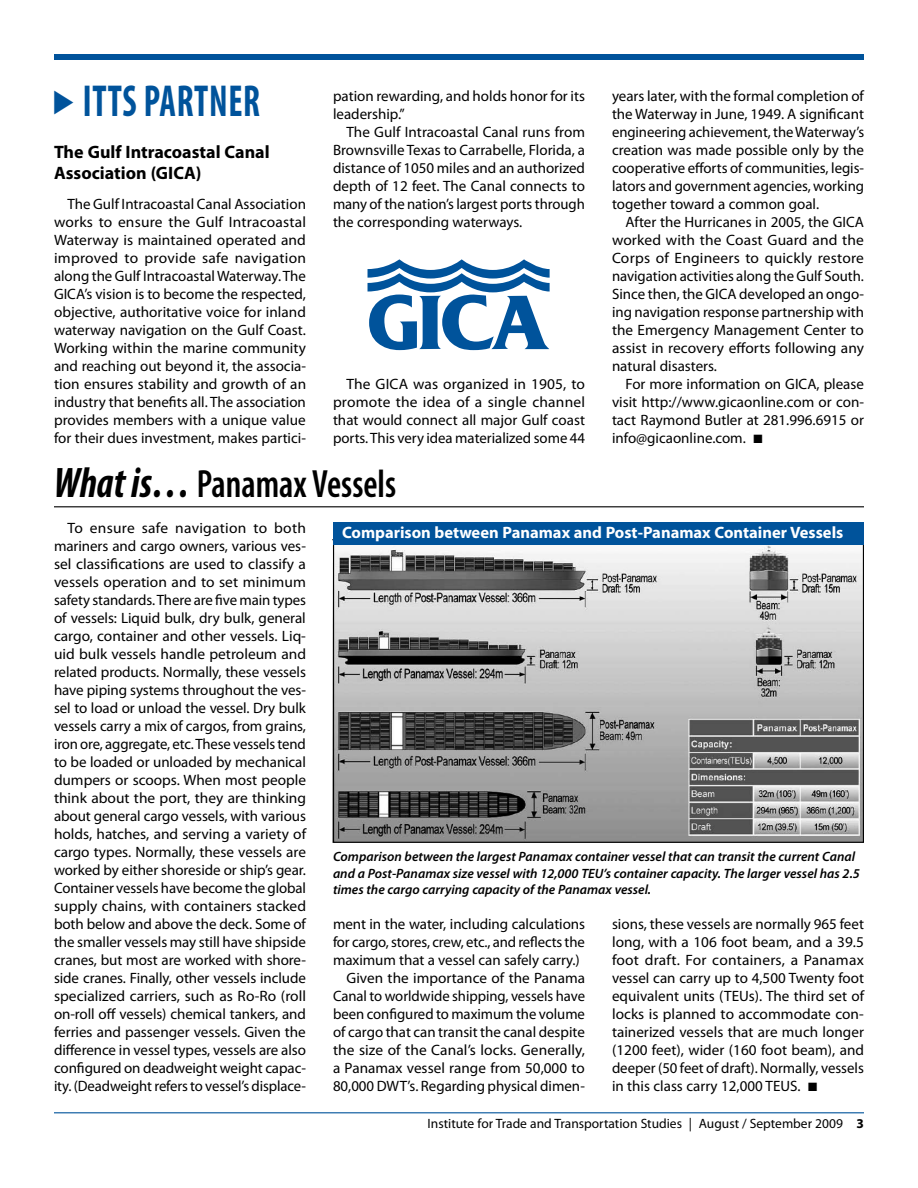
<style>
.page{position:relative;width:918px;height:1188px;background:#fff}
.page>*{position:absolute;margin:0;border:0;box-sizing:border-box;transform-origin:0 0}
.t1{font:700 condensed 45px "Myriad Pro";letter-spacing:.02em;color:#00539b;scale:.8 1}
.t2{font:600 condensed 39.6px "Myriad Pro";color:#000;scale:.91 1}
.t3{font:700 18px/21px "Myriad Pro";color:#000}
.t4{font:700 16.5px "Myriad Pro";color:#fff}
.t5{font:15px/18px "Myriad Pro";color:#000;text-align:justify}
.t6{font:italic 600 13.5px/16.2px "Myriad Pro";color:#000}
.t7{font:13.5px "Myriad Pro";color:#000}
.s1{font-weight:700;font-style:italic;font-size:42.9px}
</style>
<div class="page">
<hr style="left:54px;top:1112px;width:810px;height:1px;background:#00539b">
<img style="left:335px;top:544px;width:527px;height:297px">
<div style="left:54px;top:54px;width:810px;height:6px;background:#00539b"></div>
<hr style="left:54px;top:506px;width:810px;height:1px;background:#000">
<svg style="left:368px;top:259px;width:182px;height:91px"></svg>
<div style="left:333px;top:522px;width:531px;height:22px;background:#00539b"></div>
<h1 class="t1" style="left:74px;top:73px;width:15px">ITTS</h1>
<h1 class="t1" style="left:144px;top:73px;width:147px">PARTNER</h1>
<p class="t3" style="left:54px;top:140px;width:217px">The Gulf Intracoastal Canal<br>Association (GICA)</p>
<p class="t5" style="left:54px;top:194px;width:254px;text-indent:14px">The Gulf Intracoastal Canal Association works to ensure the Gulf Intracoastal Waterway is maintained operated and improved to provide safe navigation along the Gulf Intracoastal Waterway. The GICA’s vision is to become the respected, objective, authoritative voice for inland waterway navigation on the Gulf Coast.<br>Working within the marine community and reaching out beyond it, the associa&shy;tion ensures stability and growth of an industry that benefits all. The association provides members with a unique value for their dues investment, makes partici-</p>
<p class="t5" style="left:333px;top:86px;width:254px">pation rewarding, and holds honor for its leadership.”</p>
<p class="t5" style="left:333px;top:122px;width:254px;text-indent:14px">The Gulf Intracoastal Canal runs from Brownsville Texas to Carrabelle, Florida, a distance of 1050 miles and an authorized depth of 12 feet. The Canal connects to many of the nation’s largest ports through the corresponding waterways.</p>
<p class="t5" style="left:333px;top:374px;width:254px;text-indent:14px">The GICA was organized in 1905, to promote the idea of a single channel that would connect all major Gulf coast ports. This very idea materialized some 44</p>
<p class="t5" style="left:612px;top:86px;width:254px">years later, with the formal completion of the Waterway in June, 1949. A significant engineering achievement, the Waterway’s creation was made possible only by the cooperative efforts of communities, legis&shy;lators and government agencies, working together toward a common goal.</p>
<p class="t5" style="left:612px;top:212px;width:254px;text-indent:14px">After the Hurricanes in 2005, the GICA worked with the Coast Guard and the Corps of Engineers to quickly restore navigation activities along the Gulf South.<br>Since then, the GICA developed an ongo&shy;ing navigation response partnership with the Emergency Management Center to assist in recovery efforts following any natural disasters.</p>
<p class="t5" style="left:612px;top:374px;width:254px;text-indent:14px">For more information on GICA, please visit http://www.gicaonline.com or con&shy;tact Raymond Butler at 281.996.6915 or info@gicaonline.com. ■</p>
<h2 class="t2" style="left:54px;top:460px;width:378px"><span class="s1">What is…</span> Panamax Vessels</h2>
<p class="t5" style="left:54px;top:519px;width:254px;text-indent:14px">To ensure safe navigation to both mariners and cargo owners, various ves&shy;sel classifications are used to classify a vessels operation and to set minimum safety standards. There are five main types of vessels: Liquid bulk, dry bulk, general cargo, container and other vessels. Liq&shy;uid bulk vessels handle petroleum and related products. Normally, these vessels have piping systems throughout the ves&shy;sel to load or unload the vessel. Dry bulk vessels carry a mix of cargos, from grains, iron ore, aggregate, etc. These vessels tend to be loaded or unloaded by mechanical dumpers or scoops. When most people think about the port, they are thinking about general cargo vessels, with various holds, hatches, and serving a variety of cargo types. Normally, these vessels are worked by either shoreside or ship’s gear.<br>Container vessels have become the global supply chains, with containers stacked both below and above the deck. Some of the smaller vessels may still have shipside cranes, but most are worked with shore&shy;side cranes. Finally, other vessels include specialized carriers, such as Ro-Ro (roll on-roll off vessels) chemical tankers, and ferries and passenger vessels. Given the difference in vessel types, vessels are also configured on deadweight weight capac&shy;ity. (Deadweight refers to vessel’s displace-</p>
<p class="t4" style="left:342px;top:522px;width:503px">Comparison between Panamax and Post-Panamax Container Vessels</p>
<p class="t6" style="left:333px;top:849px;width:528px">Comparison between the largest Panamax container vessel that can transit the current Canal and a Post-Panamax size vessel with 12,000 TEU’s container capacity. The larger vessel has 2.5 times the cargo carrying capacity of the Panamax vessel.</p>
<p class="t5" style="left:612px;top:915px;width:254px">sions, these vessels are normally 965 feet long, with a 106 foot beam, and a 39.5 foot draft. For containers, a Panamax vessel can carry up to 4,500 Twenty foot equivalent units (TEUs). The third set of locks is planned to accommodate con&shy;tainerized vessels that are much longer (1200 feet), wider (160 foot beam), and deeper (50 feet of draft). Normally, vessels in this class carry 12,000 TEUS. ■</p>
<p class="t5" style="left:333px;top:915px;width:254px">ment in the water, including calculations</p>
<p class="t5" style="left:333px;top:933px;width:253px">for cargo, stores, crew, etc., and reflects the</p>
<p class="t5" style="left:333px;top:951px;width:248px">maximum that a vessel can safely carry.)</p>
<p class="t5" style="left:346px;top:969px;width:240px">Given the importance of the Panama</p>
<p class="t5" style="left:333px;top:987px;width:254px">Canal to worldwide shipping, vessels have</p>
<p class="t5" style="left:333px;top:1005px;width:253px">been configured to maximum the volume</p>
<p class="t5" style="left:333px;top:1023px;width:253px">of cargo that can transit the canal despite</p>
<p class="t5" style="left:333px;top:1041px;width:254px">the size of the Canal’s locks. Generally,</p>
<p class="t5" style="left:333px;top:1059px;width:253px">a Panamax vessel range from 50,000 to</p>
<p class="t5" style="left:333px;top:1077px;width:254px">80,000 DWT’s. Regarding physical dimen-</p>
<p class="t7" style="left:428px;top:1116px;width:417px">Institute for Trade and Transportation Studies | August / September 2009</p>
</div>
